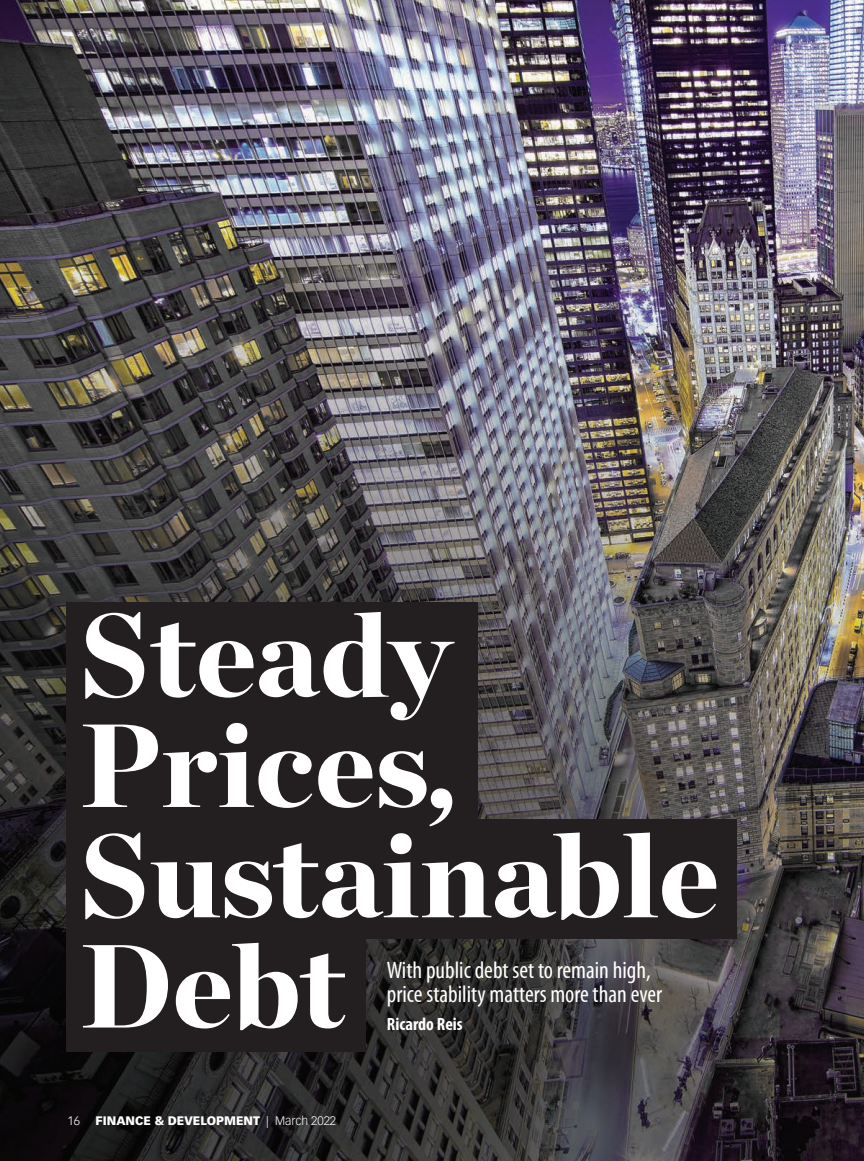
<style>
.page{position:relative;width:864px;height:1161px;background:#fff}
.page>*{position:absolute;margin:0;border:0;box-sizing:border-box;transform-origin:0 0}
.t1{font:900 118.2px/110.2px "Chronicle Display";color:#fff}
.t2{font:condensed 24px/24px "Myriad Pro";color:#fff}
.t3{font:700 condensed 18px "Myriad Pro";color:#fff}
.t4{font:900 12px "Vectora LT Std";color:#fff}
.t5{font:300 12px "Vectora LT Std";color:#fff}
.s1{font-weight:300}
</style>
<div class="page">
<img style="left:0;top:0;width:864px;height:1161px">
<div style="left:66px;top:819px;width:671px;height:120px;background:#231f20"></div>
<div style="left:66px;top:713px;width:411px;height:119px;background:#231f20"></div>
<div style="left:66px;top:602px;width:411px;height:120px;background:#231f20"></div>
<div style="left:66px;top:932px;width:299px;height:120px;background:#231f20"></div>
<h1 class="t1" style="left:79px;top:592px;width:641px">Steady<br>Prices,<br>Sustainable<br>Debt</h1>
<p class="t2" style="left:387px;top:959px;width:277px">With public debt set to remain high, price stability matters more than ever</p>
<p class="t3" style="left:387px;top:1014px;width:77px">Ricardo Reis</p>
<p class="t5" style="left:68px;top:1114px;width:14px">16</p>
<p class="t4" style="left:96px;top:1113px;width:242px">FINANCE &amp; DEVELOPMENT <span class="s1">| March 2022</span></p>
</div>
